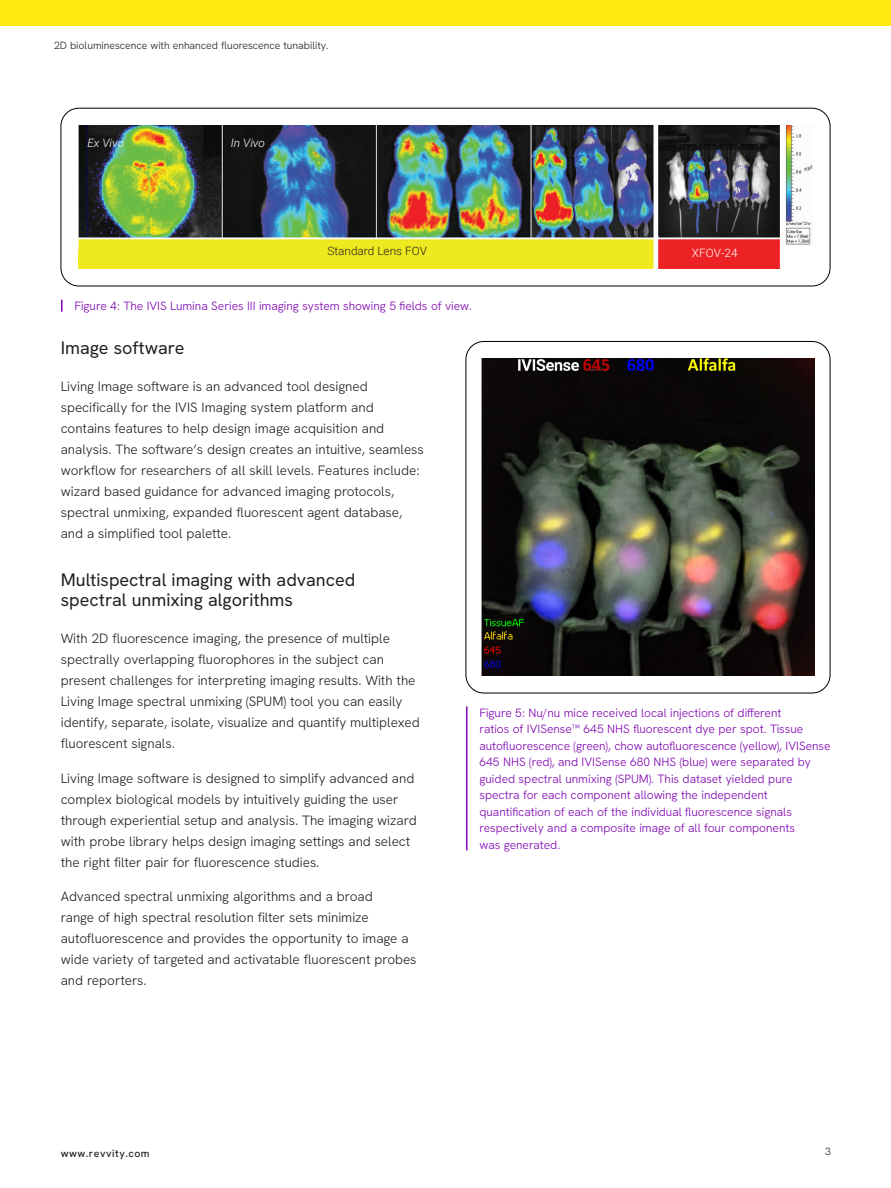
<style>
.page{position:relative;width:891px;height:1188px;background:#fff}
.page>*{position:absolute;margin:0;border:0;box-sizing:border-box;transform-origin:0 0}
.Sub_Head{font:18px/20.2px "Hanken Grotesk";color:#231f20}
.Body_Copy{font:300 13.5px/21px "Hanken Grotesk";color:#231f20}
.Captions{font:300 12px/16.5px "Hanken Grotesk";color:#7f03b0}
.t1{font:300 11.55px "Roboto";color:#231f20}
.t2{font:italic 300 11.55px "Roboto";color:#fff}
.t3{font:300 11.55px "Roboto";color:#fff}
.t4{font:300 10.5px "Hanken Grotesk";color:#231f20}
.t5{font:500 10.5px "Hanken Grotesk";letter-spacing:.05em;color:#231f20}
</style>
<div class="page">
<div style="left:0;top:0;width:891px;height:26px;background:#ffeb0f"></div>
<img style="left:78px;top:126px;width:735px;height:142px">
<div style="left:61px;top:108px;width:769px;height:178px;border:1px solid #000;border-radius:18px"></div>
<svg style="left:61px;top:300px;width:1px;height:12px"></svg>
<img style="left:482px;top:359px;width:332px;height:317px">
<div style="left:466px;top:341px;width:364px;height:352px;border:1px solid #000;border-radius:18px"></div>
<hr style="left:466px;top:706px;width:1px;height:144px;background:#7f03b0">
<p class="t4" style="left:54px;top:39px;width:276px">2D bioluminescence with enhanced fluorescence tunability.</p>
<p class="t2" style="left:87px;top:135px;width:38px">Ex Vivo</p>
<p class="t2" style="left:231px;top:135px;width:36px">In Vivo</p>
<p class="t1" style="left:327px;top:243px;width:101px">Standard Lens FOV</p>
<p class="t3" style="left:692px;top:244px;width:47px">XFOV‑24</p>
<p class="Captions" style="left:74px;top:298px;width:399px">Figure 4: The IVIS Lumina Series III imaging system showing 5 fields of view.</p>
<p class="Sub_Head" style="left:61px;top:337px;width:125px">Image software</p>
<p class="Body_Copy" style="left:61px;top:376px;width:365px">Living Image software is an advanced tool designed specifically for the IVIS Imaging system platform and contains features to help design image acquisition and analysis. The software’s design creates an intuitive, seamless workflow for researchers of all skill levels. Features include: wizard based guidance for advanced imaging protocols, spectral unmixing, expanded fluorescent agent database, and a simplified tool palette.</p>
<p class="Sub_Head" style="left:61px;top:569px;width:296px">Multispectral imaging with advanced spectral unmixing algorithms</p>
<p class="Body_Copy" style="left:61px;top:628px;width:360px">With 2D fluorescence imaging, the presence of multiple spectrally overlapping fluorophores in the subject can present challenges for interpreting imaging results. With the Living Image spectral unmixing (SPUM) tool you can easily identify, separate, isolate, visualize and quantify multiplexed fluorescent signals.</p>
<p class="Body_Copy" style="left:61px;top:767px;width:357px">Living Image software is designed to simplify advanced and complex biological models by intuitively guiding the user through experiential setup and analysis. The imaging wizard with probe library helps design imaging settings and select the right filter pair for fluorescence studies.</p>
<p class="Body_Copy" style="left:61px;top:886px;width:357px">Advanced spectral unmixing algorithms and a broad<br>range of high spectral resolution filter sets minimize autofluorescence and provides the opportunity to image a wide variety of targeted and activatable fluorescent probes and reporters.</p>
<p class="Captions" style="left:479px;top:704px;width:353px">Figure 5: Nu/nu mice received local injections of different<br>ratios of IVISense™ 645 NHS fluorescent dye per spot. Tissue autofluorescence (green), chow autofluorescence (yellow), IVISense 645 NHS (red), and IVISense 680 NHS (blue) were separated by guided spectral unmixing (SPUM). This dataset yielded pure spectra for each component allowing the independent quantification of each of the individual fluorescence signals respectively and a composite image of all four components<br>was generated.</p>
<p class="t5" style="left:61px;top:1147px;width:90px">www.revvity.com</p>
<p class="t4" style="left:825px;top:1145px;width:7px">3</p>
</div>
